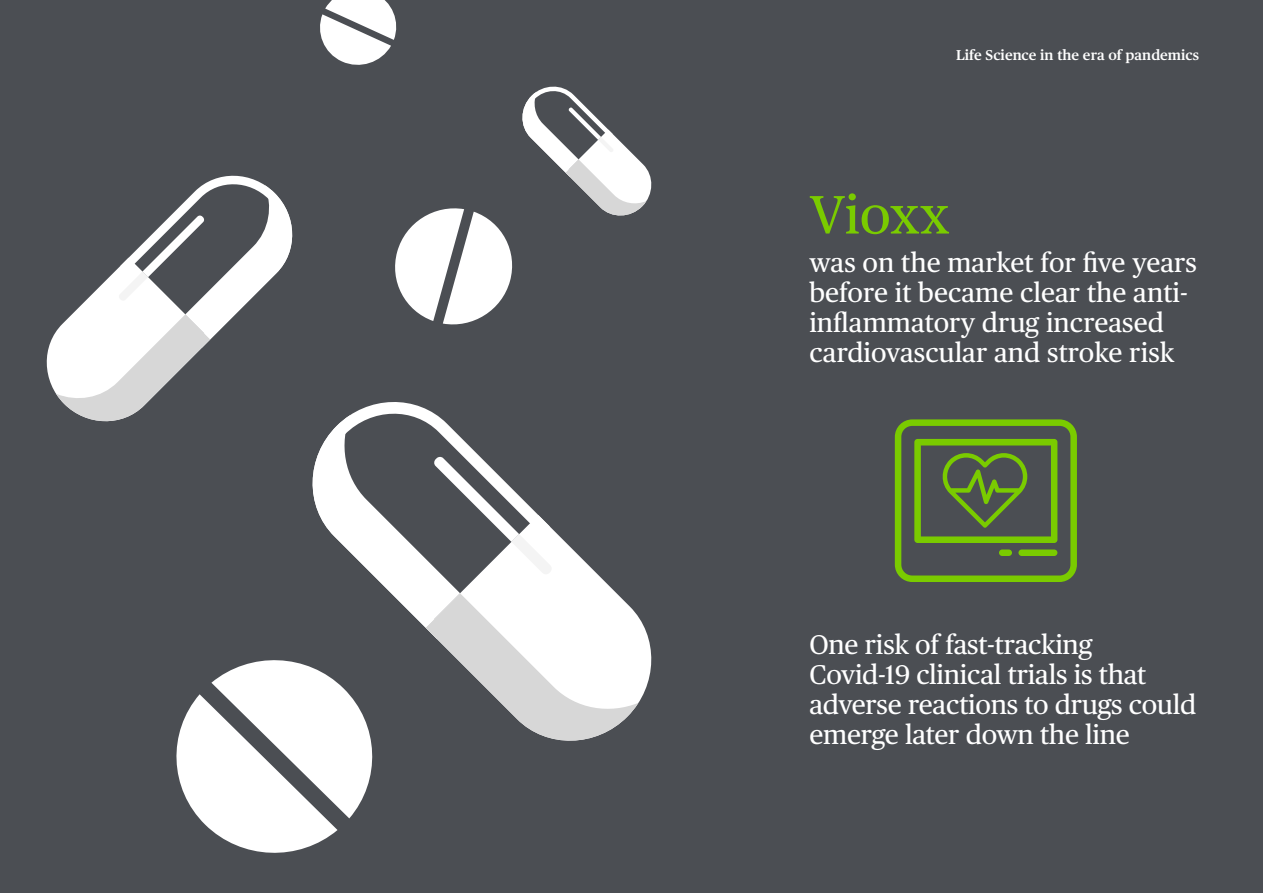
<style>
.page{position:relative;width:1263px;height:893px;background:#4b4e53}
.page>*{position:absolute;margin:0;border:0;box-sizing:border-box;transform-origin:0 0}
.t1{font:54px "Chubb Publico Text";letter-spacing:-.005em;color:#7acb00}
.t2{font:27px/30px "Chubb Publico Text";letter-spacing:-.005em;color:#fff}
.t3{font:600 14.25px "Chubb Publico Text";color:#fff}
</style>
<div class="page">
<svg style="left:176px;top:749px;width:197px;height:104px;fill:#fff"></svg>
<svg style="left:320px;top:0;width:77px;height:65px"></svg>
<svg style="left:46px;top:86px;width:606px;height:663px"></svg>
<svg style="left:895px;top:419px;width:182px;height:163px"></svg>
<p class="t3" style="left:956px;top:44px;width:245px">Life Science in the era of pandemics</p>
<h1 class="t1" style="left:809px;top:174px;width:142px">Vioxx</h1>
<p class="t2" style="left:809px;top:246px;width:389px">was on the market for five years before it became clear the anti&shy;inflammatory drug increased cardiovascular and stroke risk</p>
<p class="t2" style="left:809px;top:628px;width:388px">One risk of fast-tracking<br>Covid-19 clinical trials is that adverse reactions to drugs could emerge later down the line</p>
</div>
